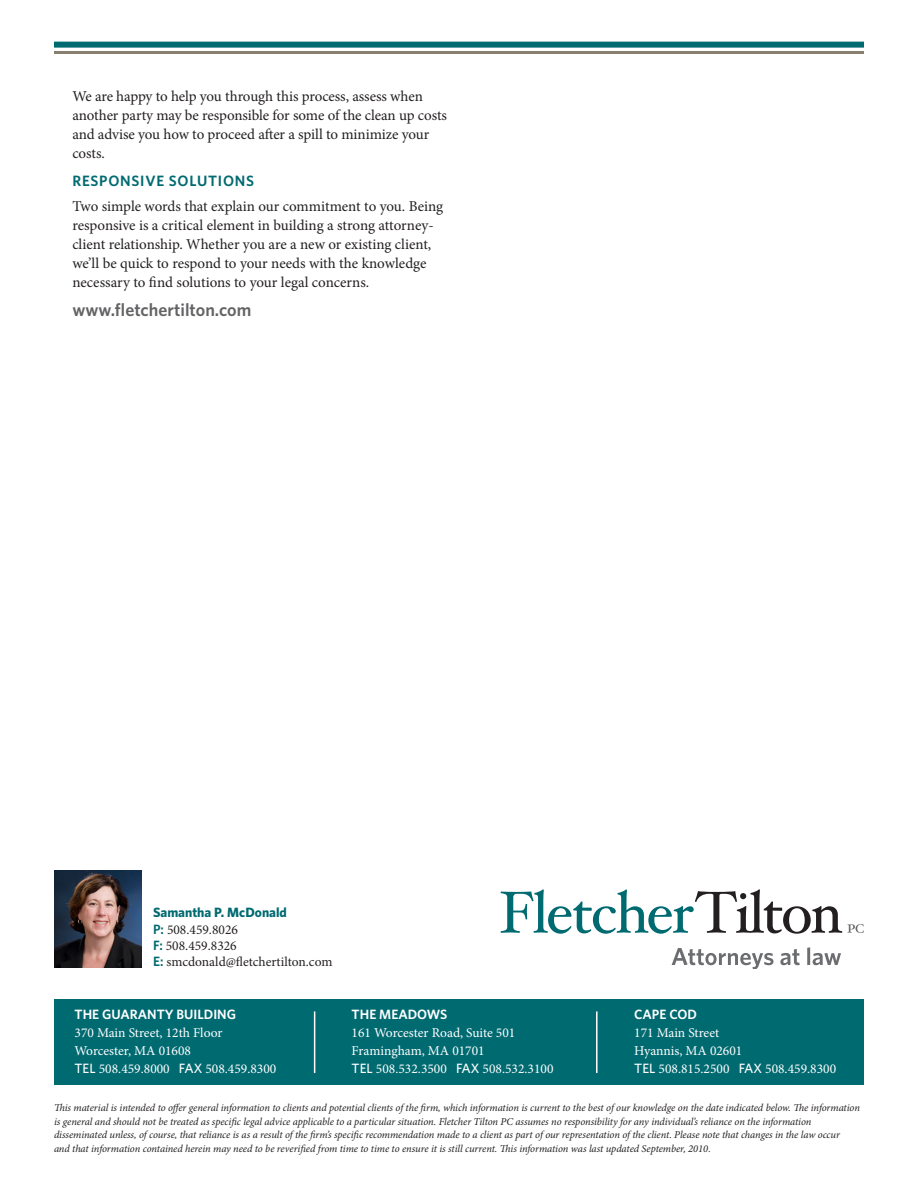
<style>
.page{position:relative;width:918px;height:1188px;background:#fff}
.page>*{position:absolute;margin:0;border:0;box-sizing:border-box;transform-origin:0 0}
.t1{font:600 18px "Whitney";color:#636366}
.Body{font:15px/18.9px "Minion Pro";letter-spacing:-.005em;color:#231f20}
.t2{font:600 15px "Whitney";letter-spacing:.05em;color:#006a71}
.t3{font:13.5px "Minion Pro";color:#fff}
.Heads{font:13.5px "Minion Pro";color:#231f20}
.t4{font:600 13.5px "Whitney";color:#fff}
.Heads-2{font:700 13.5px "Whitney";color:#006a71}
.t5{font:italic 10.5px/13.5px "Minion Pro";letter-spacing:-.01em;color:#231f20}
.s1{font-family:"Whitney";font-weight:600;color:#006a71}
.s2{font-family:"Whitney";font-weight:500}
</style>
<div class="page">
<svg style="left:501px;top:889px;width:363px;height:45px"></svg>
<svg style="left:672px;top:948px;width:101px;height:21px"></svg>
<svg style="left:780px;top:949px;width:20px;height:16px"></svg>
<svg style="left:807px;top:947px;width:34px;height:18px"></svg>
<div style="left:54px;top:1000px;width:810px;height:85px;background:#006a71"></div>
<hr style="left:314px;top:1011px;width:1px;height:62px;background:#fff">
<hr style="left:596px;top:1011px;width:2px;height:62px;background:#fff">
<img style="left:54px;top:870px;width:87px;height:97px">
<div style="left:54px;top:42px;width:810px;height:6px;background:#006a71"></div>
<hr style="left:54px;top:51px;width:810px;height:3px;background:#887f6f">
<p class="Body" style="left:72px;top:87px;width:376px">We are happy to help you through this process, assess when another party may be responsible for some of the clean up costs and advise you how to proceed after a spill to minimize your costs.</p>
<p class="t2" style="left:72px;top:171px;width:183px">RESPONSIVE SOLUTIONS</p>
<p class="Body" style="left:72px;top:197px;width:372px">Two simple words that explain our commitment to you. Being responsive is a critical element in building a strong attorney&shy;client relationship. Whether you are a new or existing client, we’ll be quick to respond to your needs with the knowledge necessary to find solutions to your legal concerns.</p>
<p class="t1" style="left:72px;top:297px;width:181px">www.fletchertilton.com</p>
<p class="Heads-2" style="left:153px;top:904px;width:135px">Samantha P. McDonald</p>
<p class="Heads" style="left:153px;top:920px;width:86px"><span class="s1">P:</span> 508.459.8026</p>
<p class="Heads" style="left:153px;top:936px;width:85px"><span class="s1">F:</span> 508.459.8326</p>
<p class="Heads" style="left:153px;top:953px;width:181px"><span class="s1">E:</span> smcdonald@fletchertilton.com</p>
<p class="t4" style="left:75px;top:1005px;width:163px">THE GUARANTY BUILDING</p>
<p class="t3" style="left:75px;top:1024px;width:149px">370 Main Street, 12th Floor</p>
<p class="t3" style="left:75px;top:1042px;width:118px">Worcester, MA 01608</p>
<p class="t3" style="left:75px;top:1060px;width:203px"><span class="s2">TEL</span> 508.459.8000 <span class="s2">FAX</span> 508.459.8300</p>
<p class="t4" style="left:352px;top:1005px;width:97px">THE MEADOWS</p>
<p class="t3" style="left:352px;top:1024px;width:165px">161 Worcester Road, Suite 501</p>
<p class="t3" style="left:352px;top:1042px;width:135px">Framingham, MA 01701</p>
<p class="t3" style="left:352px;top:1060px;width:203px"><span class="s2">TEL</span> 508.532.3500 <span class="s2">FAX</span> 508.532.3100</p>
<p class="t4" style="left:634px;top:1005px;width:64px">CAPE COD</p>
<p class="t3" style="left:634px;top:1024px;width:87px">171 Main Street</p>
<p class="t3" style="left:634px;top:1042px;width:110px">Hyannis, MA 02601</p>
<p class="t3" style="left:634px;top:1060px;width:203px"><span class="s2">TEL</span> 508.815.2500 <span class="s2">FAX</span> 508.459.8300</p>
<p class="t5" style="left:54px;top:1101px;width:808px">This material is intended to offer general information to clients and potential clients of the firm, which information is current to the best of our knowledge on the date indicated below. The information is general and should not be treated as specific legal advice applicable to a particular situation. Fletcher Tilton PC assumes no responsibility for any individual’s reliance on the information disseminated unless, of course, that reliance is as a result of the firm’s specific recommendation made to a client as part of our representation of the client. Please note that changes in the law occur<br>and that information contained herein may need to be reverified from time to time to ensure it is still current. This information was last updated September, 2010.</p>
</div>
